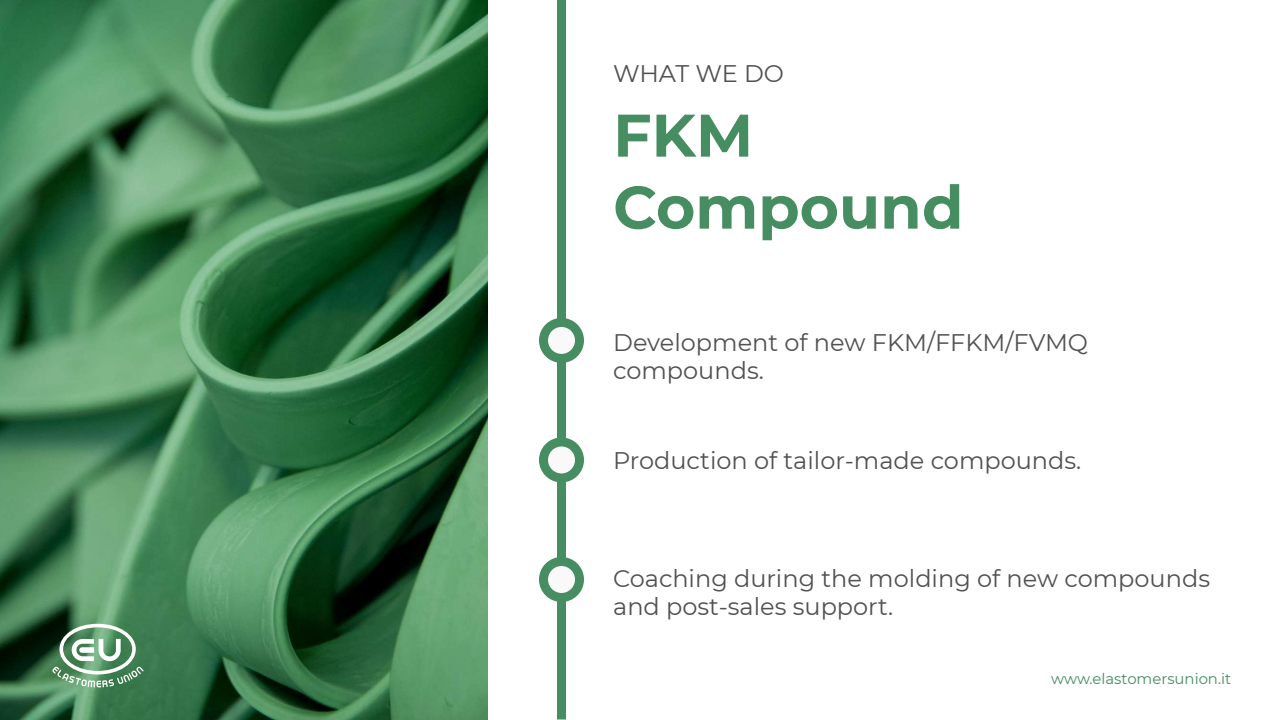
<style>
.page{position:relative;width:1280px;height:720px;background:#fff}
.page>*{position:absolute;margin:0;border:0;box-sizing:border-box;transform-origin:0 0}
.t1{font:700 60px/72px "Montserrat";color:#468d61}
.t2{font:24px/28.8px "Montserrat";color:#515151}
.t3{font:14.9px "Montserrat";color:#468d61}
</style>
<div class="page">
<div style="left:557px;top:0;width:9px;height:720px;background:#468d61"></div>
<svg style="left:544px;top:322px;width:36px;height:36px"></svg>
<div style="left:539px;top:318px;width:45px;height:45px;border:9px solid #468d61;border-radius:50%"></div>
<svg style="left:544px;top:442px;width:36px;height:36px"></svg>
<div style="left:539px;top:437px;width:45px;height:45px;border:9px solid #468d61;border-radius:50%"></div>
<svg style="left:544px;top:562px;width:36px;height:36px"></svg>
<div style="left:539px;top:557px;width:45px;height:45px;border:9px solid #468d61;border-radius:50%"></div>
<img style="left:0;top:0;width:488px;height:720px">
<svg style="left:52px;top:624px;width:92px;height:63px"></svg>
<p class="t2" style="left:613px;top:58px;width:172px">WHAT WE DO</p>
<h1 class="t1" style="left:613px;top:96px;width:352px">FKM<br>Compound</h1>
<p class="t2" style="left:613px;top:327px;width:476px">Development of new FKM/FFKM/FVMQ compounds.</p>
<p class="t2" style="left:613px;top:445px;width:470px">Production of tailor-made compounds.</p>
<p class="t2" style="left:613px;top:563px;width:598px">Coaching during the molding of new compounds and post-sales support.</p>
<p class="t3" style="left:1051px;top:668px;width:182px">www.elastomersunion.it</p>
</div>
